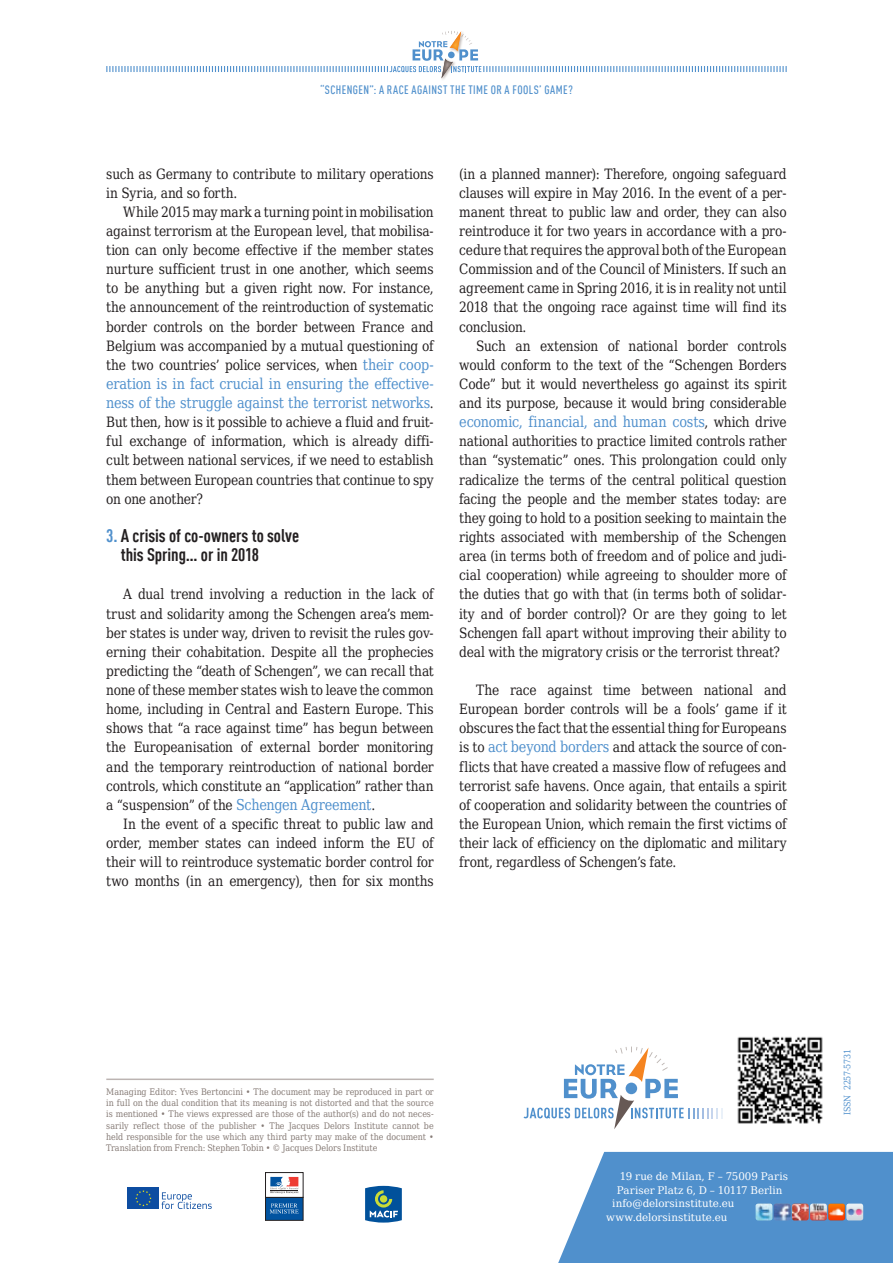
<style>
.page{position:relative;width:893px;height:1263px;background:#fff}
.page>*{position:absolute;margin:0;border:0;box-sizing:border-box;transform-origin:0 0}
.EN_TRI_T1{font:700 condensed 18px/19.2px "DIN Offc Pro";color:#231f20}
.EN_TRI_Texte_courant{font:15px/19.2px "DejaVu Serif Condensed";letter-spacing:-.01em;color:#5090cc;scale:.95 1}
.EN_TRI_Texte_courant-2{font:14.25px/19.2px "DejaVu Serif Condensed";letter-spacing:-.01em;color:#231f20;text-align:justify;scale:.95 1}
.EN_TRI_titre_courant{font:500 condensed 12px "DIN Offc Pro";color:#5090cc}
.t1{font:10.5px "DejaVu Serif";color:#fff}
.t2{font:9px/11.2px "DejaVu Serif Condensed";letter-spacing:-.015em;color:#867b76;text-align:justify}
.t3{font:9px "DejaVu Serif Condensed";letter-spacing:-.02em;color:#5090cc}
.s1{font-size:15px;color:#5090cc}
.s2{font-size:14.25px;color:#231f20}
.s3{color:#5090cc}
</style>
<div class="page">
<svg style="left:558px;top:1152px;width:335px;height:111px;background:#5c98cf"></svg>
<hr style="left:106px;top:1078px;width:328px;height:2px;background:#bcb4b2">
<svg style="left:523px;top:1046px;width:199px;height:83px"></svg>
<svg style="left:106px;top:31px;width:681px;height:47px"></svg>
<img style="left:774px;top:1203px;width:89px;height:17px">
<img style="left:756px;top:1203px;width:16px;height:17px">
<svg style="left:365px;top:1186px;width:37px;height:36px"></svg>
<div style="left:265px;top:1197px;width:38px;height:23px;background:#0153a0"></div>
<div style="left:265px;top:1197px;width:38px;height:23px;border:1px solid #231f20"></div>
<svg style="left:270px;top:1176px;width:29px;height:18px"></svg>
<div style="left:265px;top:1172px;width:38px;height:25px;border:1px solid #231f20"></div>
<svg style="left:270px;top:1177px;width:28px;height:16px"></svg>
<svg style="left:270px;top:1203px;width:29px;height:10px"></svg>
<div style="left:128px;top:1188px;width:31px;height:21px;background:#0d4da1"></div>
<svg style="left:135px;top:1190px;width:17px;height:16px"></svg>
<svg style="left:161px;top:1192px;width:51px;height:17px"></svg>
<img style="left:737px;top:1036px;width:86px;height:88px">
<p class="EN_TRI_titre_courant" style="left:320px;top:81px;width:17px">“SCHENGEN</p>
<p class="EN_TRI_titre_courant" style="left:370px;top:81px;width:24px">”: A RACE</p>
<p class="EN_TRI_titre_courant" style="left:411px;top:81px;width:7px">AGAINST</p>
<p class="EN_TRI_titre_courant" style="left:450px;top:81px;width:24px">THE TIME</p>
<p class="EN_TRI_titre_courant" style="left:491px;top:81px;width:28px">OR AFOOLS</p>
<p class="EN_TRI_titre_courant" style="left:539px;top:81px;width:12px">’ GAME</p>
<p class="EN_TRI_titre_courant" style="left:568px;top:81px;width:6px">?</p>
<p class="EN_TRI_Texte_courant-2" style="left:106px;top:163px;width:346px">such as Germany to contribute to military operations in Syria, and so forth.</p>
<p class="EN_TRI_Texte_courant-2" style="left:106px;top:201px;width:346px;text-indent:17px">While 2015 may mark a turning point in mobilisation against terrorism at the European level, that mobilisa&shy;tion can only become effective if the member states nurture sufficient trust in one another, which seems to be anything but a given right now. For instance, the announcement of the reintroduction of systematic border controls on the border between France and Belgium was accompanied by a mutual questioning of the two countries’ police services, when <span class="s1">their coop-</span></p>
<p class="EN_TRI_Texte_courant" style="left:106px;top:373px;width:346px">eration is in fact crucial in ensuring the effective&shy;ness of the struggle against the terrorist networks<span class="s2">.</span></p>
<p class="EN_TRI_Texte_courant-2" style="left:106px;top:411px;width:346px">But then, how is it possible to achieve a fluid and fruit&shy;ful exchange of information, which is already diffi&shy;cult between national services, if we need to establish them between European countries that continue to spy on one another?</p>
<p class="EN_TRI_T1" style="left:121px;top:524px;width:180px;text-indent:-15px"><span class="s3">3.</span> A crisis of co-owners to solve this Spring… or in 2018</p>
<p class="EN_TRI_Texte_courant-2" style="left:106px;top:583px;width:346px;text-indent:17px">A dual trend involving a reduction in the lack of trust and solidarity among the Schengen area’s mem&shy;ber states is under way, driven to revisit the rules gov&shy;erning their cohabitation. Despite all the prophecies predicting the “death of Schengen”, we can recall that none of these member states wish to leave the common home, including in Central and Eastern Europe. This shows that “a race against time” has begun between the Europeanisation of external border monitoring and the temporary reintroduction of national border controls, which constitute an “application” rather than a “suspension” of the <span class="s1">Schengen Agreement</span>.</p>
<p class="EN_TRI_Texte_courant-2" style="left:106px;top:813px;width:346px;text-indent:17px">In the event of a specific threat to public law and order, member states can indeed inform the EU of their will to reintroduce systematic border control for two months (in an emergency), then for six months</p>
<p class="EN_TRI_Texte_courant-2" style="left:459px;top:163px;width:346px">(in a planned manner): Therefore, ongoing safeguard clauses will expire in May 2016. In the event of a per&shy;manent threat to public law and order, they can also reintroduce it for two years in accordance with a pro&shy;cedure that requires the approval both of the European Commission and of the Council of Ministers. If such an agreement came in Spring 2016, it is in reality not until 2018 that the ongoing race against time will find its conclusion.</p>
<p class="EN_TRI_Texte_courant-2" style="left:459px;top:335px;width:346px;text-indent:17px">Such an extension of national border controls would conform to the text of the “Schengen Borders Code” but it would nevertheless go against its spirit and its purpose, because it would bring considerable</p>
<p class="EN_TRI_Texte_courant" style="left:459px;top:411px;width:346px">economic, financial, and human costs<span class="s2">, which drive</span></p>
<p class="EN_TRI_Texte_courant-2" style="left:459px;top:430px;width:346px">national authorities to practice limited controls rather than “systematic” ones. This prolongation could only radicalize the terms of the central political question facing the people and the member states today: are they going to hold to a position seeking to maintain the rights associated with membership of the Schengen area (in terms both of freedom and of police and judi&shy;cial cooperation) while agreeing to shoulder more of the duties that go with that (in terms both of solidar&shy;ity and of border control)? Or are they going to let Schengen fall apart without improving their ability to deal with the migratory crisis or the terrorist threat?</p>
<p class="EN_TRI_Texte_courant-2" style="left:459px;top:679px;width:346px;text-indent:17px">The race against time between national and European border controls will be a fools’ game if it obscures the fact that the essential thing for Europeans is to <span class="s1">act beyond borders</span> and attack the source of con&shy;flicts that have created a massive flow of refugees and terrorist safe havens. Once again, that entails a spirit of cooperation and solidarity between the countries of the European Union, which remain the first victims of their lack of efficiency on the diplomatic and military front, regardless of Schengen’s fate.</p>
<p class="t2" style="left:106px;top:1085px;width:329px">Managing Editor: Yves Bertoncini • The document may be reproduced in part or in full on the dual condition that its meaning is not distorted and that the source is mentioned • The views expressed are those of the author(s) and do not neces&shy;sarily reflect those of the publisher • The Jacques Delors Institute cannot be held responsible for the use which any third party may make of the document • Translation from French: Stephen Tobin • © Jacques Delors Institute</p>
<p class="t1" style="left:620px;top:1167px;width:170px">19 rue de Milan, F – 75009 Paris</p>
<p class="t1" style="left:617px;top:1180px;width:167px">Pariser Platz 6, D – 10117 Berlin</p>
<p class="t1" style="left:612px;top:1194px;width:124px">info@delorsinstitute.eu</p>
<p class="t1" style="left:606px;top:1207px;width:123px">www.delorsinstitute.eu</p>
<p class="t3" style="left:839px;top:1115px;width:68px;rotate:-90deg">ISSN 2257-5731</p>
</div>
